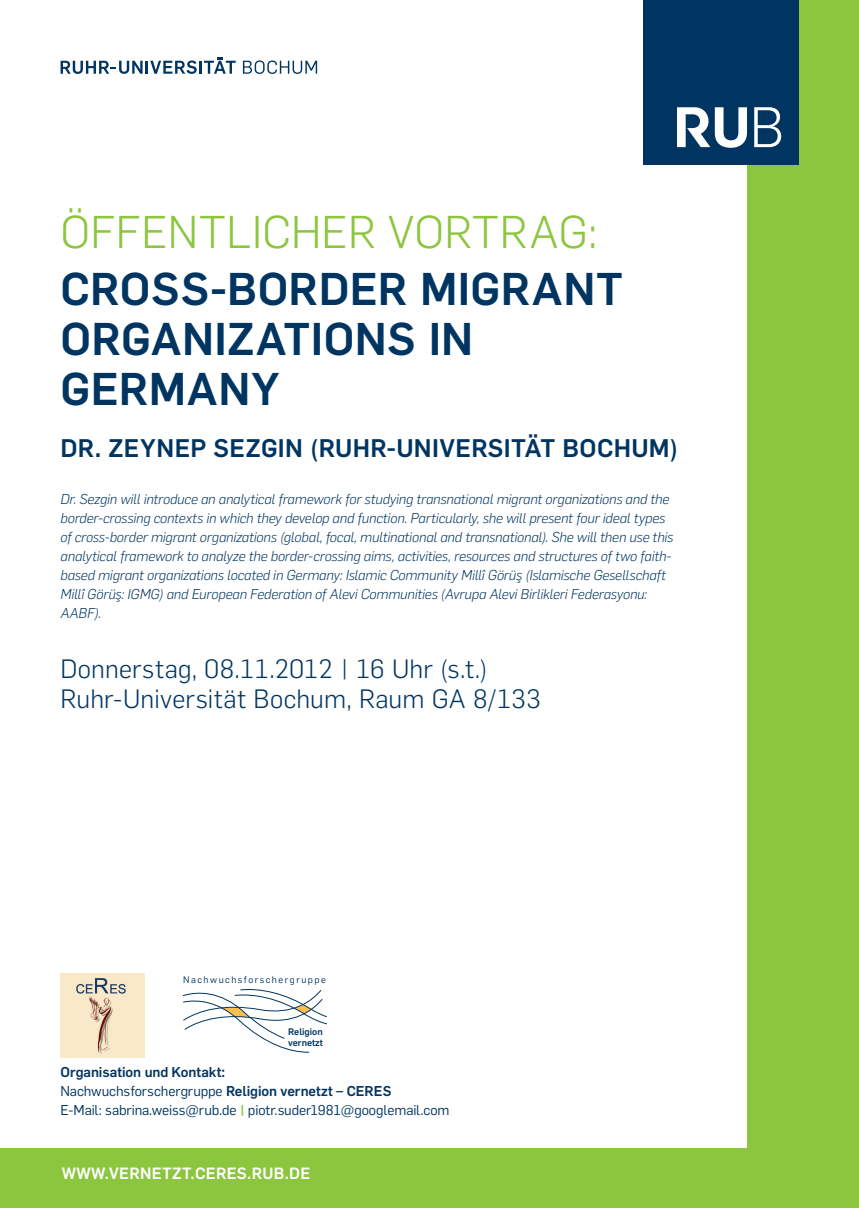
<style>
.page{position:relative;width:859px;height:1208px;background:#8bc63e}
.page>*{position:absolute;margin:0;border:0;box-sizing:border-box;transform-origin:0 0}
.t1{font:700 45px/50px "Rub Flama";letter-spacing:.01em;color:#003562}
.t2{font:300 45px "Rub Flama";letter-spacing:.005em;color:#8bc63e}
.t3{font:300 26px/30px "Rub Flama";letter-spacing:.005em;color:#003562}
.t4{font:700 25px "Rub Flama";letter-spacing:.01em;color:#003562}
.t5{font:700 16px "Rub Flama";letter-spacing:.02em;color:#fff}
.t6{font:italic 300 14px/19px "Rub Flama";letter-spacing:-.005em;color:#003562}
.t7{font:14px/19px "Rub Flama";letter-spacing:-.005em;color:#003562}
.t8{font:9.4px "Rub Flama";letter-spacing:.16em;color:#003562}
.t9{font:700 9.4px/11.3px "Rub Flama";color:#003562}
.s1{font-weight:700}
.s2{font-weight:700;color:#8bc63e}
</style>
<div class="page">
<div style="left:0;top:0;width:746px;height:1147px;background:#fff"></div>
<div style="left:643px;top:0;width:155px;height:164px;background:#003562"></div>
<svg style="left:754px;top:107px;width:27px;height:40px"></svg>
<svg style="left:677px;top:107px;width:70px;height:41px"></svg>
<svg style="left:243px;top:60px;width:74px;height:14px"></svg>
<svg style="left:61px;top:57px;width:175px;height:17px"></svg>
<svg style="left:182px;top:989px;width:145px;height:64px"></svg>
<img style="left:60px;top:973px;width:85px;height:84px">
<h1 class="t2" style="left:60px;top:202px;width:538px">ÖFFENTLICHER VORTRAG:</h1>
<h1 class="t1" style="left:60px;top:261px;width:60px">CROSS</h1>
<h1 class="t1" style="left:210px;top:261px;width:47px">-BOR</h1>
<h1 class="t1" style="left:60px;top:261px;width:564px;text-indent:258px">DER MIGRANT<br>ORGANIZATIONS IN<br>GERM</h1>
<h1 class="t1" style="left:187px;top:361px;width:93px">ANY</h1>
<h3 class="t4" style="left:60px;top:430px;width:412px">DR. ZEYNEP SEZGIN (RUHR-UNIVERS</h3>
<h3 class="t4" style="left:504px;top:430px;width:76px">ITÄT BOC</h3>
<h3 class="t4" style="left:614px;top:430px;width:66px">HUM)</h3>
<p class="t6" style="left:60px;top:489px;width:614px">Dr. Sezgin will introduce an analytical framework for studying transnational migrant organizations and the border-crossing contexts in which they develop and function. Particularly, she will present four ideal types of cross-border migrant organizations (global, focal, multinational and transnational). She will then use this analytical framework to analyze the border-crossing aims, activities, resources and structures of two faith&shy;based migrant organizations located in Germany: Islamic Community Millî Görüş (Islamische Gesellschaft Millî Görüş: IGMG) and European Federation of Alevi Communities (Avrupa Alevi Birlikleri Federasyonu:<br>AABF).</p>
<h2 class="t3" style="left:60px;top:652px;width:482px">Donnerstag, 08.11.2012 | 16 Uhr (s.t.)<br>Ruhr-Universität Bochum, Raum GA 8/133</h2>
<p class="t8" style="left:183px;top:972px;width:144px">Nachwuchsforschergruppe</p>
<p class="t9" style="left:288px;top:1025px;width:36px">RELIGION<br>VERNETZT</p>
<p class="t7" style="left:60px;top:1062px;width:391px"><span class="s1">ORGANISATION UND KONTAKT:<br></span>Nachwuchsforschergruppe <span class="s1">RELIGION VERNETZT – CERES<br></span>E-Mail: sabrina.weiss@rub.de <span class="s2">|</span> piotr.suder1981@googlemail.com</p>
<p class="t5" style="left:62px;top:1161px;width:145px">WWW.VERNETZT.CERES</p>
<p class="t5" style="left:247px;top:1161px;width:63px">.RUB.DE</p>
</div>
